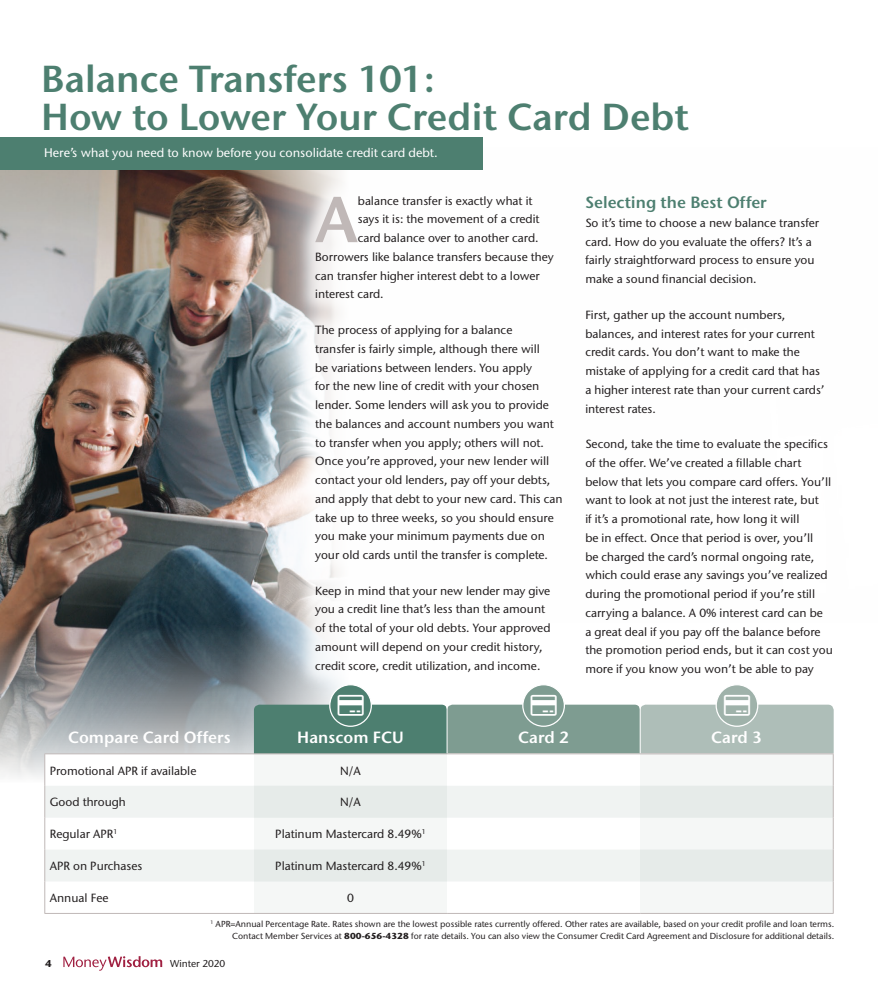
<style>
.page{position:relative;width:878px;height:990px;background:#fff}
.page>*{position:absolute;margin:0;border:0;box-sizing:border-box;transform-origin:0 0}
.BODY{font:64.75px "Stone Sans ITC Semi";color:#c0b8b7}
.HEADLINE{font:37.5px/37.5px "Stone Sans ITC Semi";color:#4d7f70}
.BODY-2{font:16.25px "Stone Sans ITC Semi";color:#fff}
.SUBHEAD{font:16.25px "Stone Sans ITC Semi";color:#4d7f70}
.KICKER{font:500 12.5px "Stone Sans ITC";color:#fff}
.BODY-3{font:500 11.88px/18.8px "Stone Sans ITC";color:#231f20}
.t1{font:500 10px "Stone Sans ITC";color:#231f20}
.t2{font:700 10px "Stone Sans ITC";color:#231f20}
.FOOTNOTE{font:500 8.75px "Stone Sans ITC";color:#231f20}
.s1{font-weight:700}
</style>
<div class="page">
<svg style="left:63px;top:956px;width:99px;height:15px"></svg>
<img style="left:0;top:147px;width:834px;height:635px">
<div style="left:0;top:137px;width:482px;height:33px;background:#4d7f70"></div>
<div style="left:294px;top:175px;width:289px;height:518px;background:#fff"></div>
<hr style="left:877px;top:0;width:1px;height:610px;background:#eff3f7">
<svg style="left:45px;top:755px;width:595px;height:158px"></svg>
<svg style="left:45px;top:786px;width:595px;height:96px;fill:#f0f3f2"></svg>
<hr style="left:44px;top:754px;width:210px;height:1px;background:#c0b8b7">
<hr style="left:44px;top:754px;width:1px;height:32px;background:#c0b8b7">
<hr style="left:447px;top:754px;width:193px;height:1px;background:#c0b8b7">
<hr style="left:832px;top:754px;width:1px;height:32px;background:#c0b8b7">
<hr style="left:44px;top:786px;width:1px;height:32px;background:#c0b8b7">
<hr style="left:832px;top:786px;width:1px;height:32px;background:#c0b8b7">
<hr style="left:44px;top:818px;width:1px;height:32px;background:#c0b8b7">
<hr style="left:832px;top:818px;width:1px;height:32px;background:#c0b8b7">
<hr style="left:44px;top:850px;width:1px;height:32px;background:#c0b8b7">
<hr style="left:832px;top:850px;width:1px;height:32px;background:#c0b8b7">
<hr style="left:44px;top:882px;width:1px;height:31px;background:#c0b8b7">
<hr style="left:832px;top:882px;width:1px;height:31px;background:#c0b8b7">
<hr style="left:44px;top:913px;width:210px;height:1px;background:#c0b8b7">
<hr style="left:254px;top:913px;width:193px;height:1px;background:#c0b8b7">
<hr style="left:447px;top:913px;width:193px;height:1px;background:#c0b8b7">
<hr style="left:640px;top:913px;width:193px;height:1px;background:#c0b8b7">
<div style="left:254px;top:754px;width:193px;height:159px;background:linear-gradient(to right,#eff2f1,#eff2f1)"></div>
<div style="left:640px;top:754px;width:192px;height:159px;background:linear-gradient(to right,#eff2f1,#eff2f1)"></div>
<div style="left:330px;top:685px;width:41px;height:41px;background:#4d7f70;border-radius:50%"></div>
<div style="left:329px;top:684px;width:43px;height:43px;border:1px solid #fff;border-radius:50%"></div>
<div style="left:523px;top:685px;width:41px;height:41px;background:#7e9c91;border-radius:50%"></div>
<div style="left:522px;top:684px;width:43px;height:43px;border:1px solid #fff;border-radius:50%"></div>
<div style="left:716px;top:685px;width:41px;height:41px;background:#9fb2aa;border-radius:50%"></div>
<div style="left:715px;top:684px;width:43px;height:43px;border:1px solid #fff;border-radius:50%"></div>
<svg style="left:254px;top:695px;width:579px;height:59px"></svg>
<p class="HEADLINE" style="left:41px;top:60px;width:649px">Balance Transfers 101:<br>How to Lower Your Credit Card Debt</p>
<p class="KICKER" style="left:44px;top:145px;width:395px">Here’s what you need to know before you consolidate credit card debt.</p>
<p class="BODY" style="left:315px;top:179px;width:44px">A</p>
<p class="BODY-3" style="left:358px;top:191px;width:176px">balance transfer is exactly what it</p>
<p class="SUBHEAD" style="left:585px;top:192px;width:183px">Selecting the Best Offer</p>
<p class="BODY-3" style="left:585px;top:213px;width:235px">So it’s time to choose a new balance transfer card. How do you evaluate the offers? It’s a fairly straightforward process to ensure you make a sound financial decision.</p>
<p class="BODY-3" style="left:585px;top:305px;width:241px">First, gather up the account numbers, balances, and interest rates for your current credit cards. You don’t want to make the mistake of applying for a credit card that has a higher interest rate than your current cards’ interest rates.</p>
<p class="BODY-3" style="left:585px;top:435px;width:249px">Second, take the time to evaluate the specifics of the offer. We’ve created a fillable chart below that lets you compare card offers. You’ll want to look at not just the interest rate, but<br>if it’s a promotional rate, how long it will<br>be in effect. Once that period is over, you’ll<br>be charged the card’s normal ongoing rate, which could erase any savings you’ve realized during the promotional period if you’re still carrying a balance. A 0% interest card can be<br>a great deal if you pay off the balance before the promotion period ends, but it can cost you more if you know you won’t be able to pay</p>
<p class="BODY-3" style="left:358px;top:210px;width:183px">says it is: the movement of a credit</p>
<p class="BODY-3" style="left:358px;top:229px;width:182px">card balance over to another card.</p>
<p class="BODY-3" style="left:315px;top:247px;width:240px">Borrowers like balance transfers because they</p>
<p class="BODY-3" style="left:315px;top:266px;width:226px">can transfer higher interest debt to a lower</p>
<p class="BODY-3" style="left:315px;top:285px;width:70px">interest card.</p>
<p class="BODY-3" style="left:315px;top:320px;width:249px">The process of applying for a balance<br>transfer is fairly simple, although there will<br>be variations between lenders. You apply<br>for the new line of credit with your chosen lender. Some lenders will ask you to provide the balances and account numbers you want to transfer when you apply; others will not.<br>Once you’re approved, your new lender will contact your old lenders, pay off your debts, and apply that debt to your new card. This can take up to three weeks, so you should ensure you make your minimum payments due on your old cards until the transfer is complete.</p>
<p class="BODY-3" style="left:315px;top:581px;width:237px">Keep in mind that your new lender may give you a credit line that’s less than the amount of the total of your old debts. Your approved amount will depend on your credit history, credit score, credit utilization, and income.</p>
<p class="BODY-2" style="left:68px;top:727px;width:164px">Compare Card Offers</p>
<p class="BODY-2" style="left:297px;top:727px;width:108px">Hanscom FCU</p>
<p class="BODY-2" style="left:518px;top:727px;width:52px">Card 2</p>
<p class="BODY-2" style="left:711px;top:727px;width:52px">Card 3</p>
<p class="BODY-3" style="left:50px;top:761px;width:148px">Promotional APR if available</p>
<p class="BODY-3" style="left:340px;top:761px;width:22px">N/A</p>
<p class="BODY-3" style="left:50px;top:793px;width:78px">Good through</p>
<p class="BODY-3" style="left:340px;top:793px;width:22px">N/A</p>
<p class="BODY-3" style="left:50px;top:825px;width:69px">Regular APR<sup>1</sup></p>
<p class="BODY-3" style="left:275px;top:825px;width:152px">Platinum Mastercard 8.49%<sup>1</sup></p>
<p class="BODY-3" style="left:50px;top:857px;width:94px">APR on Purchases</p>
<p class="BODY-3" style="left:275px;top:857px;width:152px">Platinum Mastercard 8.49%<sup>1</sup></p>
<p class="BODY-3" style="left:50px;top:889px;width:60px">Annual Fee</p>
<p class="BODY-3" style="left:347px;top:889px;width:8px">0</p>
<p class="FOOTNOTE" style="left:210px;top:919px;width:625px"><sup>1</sup> APR=Annual Percentage Rate. Rates shown are the lowest possible rates currently offered. Other rates are available, based on your credit profile and loan terms.</p>
<p class="FOOTNOTE" style="left:232px;top:931px;width:603px">Contact Member Services at <span class="s1">800-656-4328</span> for rate details. You can also view the Consumer Credit Card Agreement and Disclosure for additional details.</p>
<p class="t2" style="left:45px;top:957px;width:8px">4</p>
<p class="t1" style="left:170px;top:957px;width:57px">Winter 2020</p>
</div>
